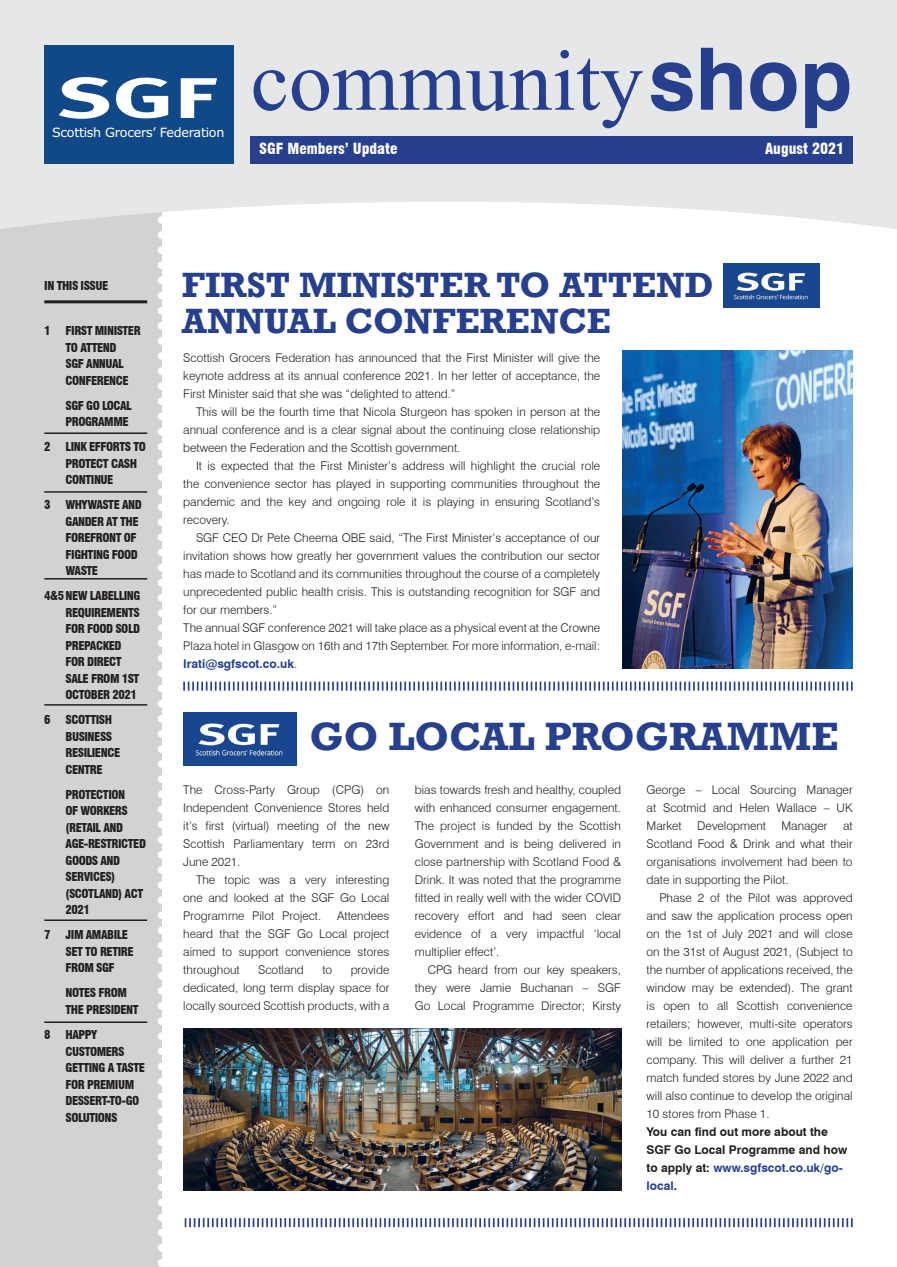
<style>
.page{position:relative;width:897px;height:1267px;background:#fff}
.page>*{position:absolute;margin:0;border:0;box-sizing:border-box;transform-origin:0 0}
.t1{font:86.1px "Times New Roman";color:#27408e}
.t2{font:700 40.5px "Rockwell";color:#27408e}
.t3{font:700 36px "Rockwell";color:#27408e}
.t4{font:900 condensed 15px "Swiss 721 BT";color:#fff}
.t5{font:12.75px "Verdana";letter-spacing:-.025em;color:#fff}
.t6{font:300 12px/18px "Swiss 721 BT";color:#231f20;text-align:justify}
.t7{font:900 condensed 12px/16.5px "Swiss 721 BT";letter-spacing:-.04em;color:#231f20}
.t8{font:700 12px/18px "Swiss 721 BT";color:#231f20}
.s1{font-family:"Swiss 721 BT";font-weight:700}
.s2{font-weight:700;color:#27408e}
.s3{color:#27408e}
</style>
<div class="page">
<div style="left:0;top:156px;width:161px;height:1110px;background:#d1d2d4"></div>
<svg style="left:158px;top:230px;width:4px;height:1037px"></svg>
<svg style="left:0;top:200px;width:896px;height:30px"></svg>
<div style="left:0;top:0;width:896px;height:200px;background:#e6e7e9"></div>
<div style="left:44px;top:45px;width:189px;height:118px;background:#114988"></div>
<svg style="left:59px;top:77px;width:50px;height:42px"></svg>
<svg style="left:116px;top:78px;width:52px;height:40px"></svg>
<svg style="left:181px;top:78px;width:36px;height:40px"></svg>
<svg style="left:185px;top:1218px;width:667px;height:8px"></svg>
<div style="left:250px;top:136px;width:602px;height:28px;background:#27408e"></div>
<svg style="left:183px;top:681px;width:669px;height:9px"></svg>
<hr style="left:44px;top:300px;width:103px;height:3px;background:#231f20">
<hr style="left:44px;top:578px;width:103px;height:1px;background:#231f20">
<hr style="left:44px;top:491px;width:103px;height:1px;background:#231f20">
<hr style="left:44px;top:432px;width:103px;height:2px;background:#231f20">
<hr style="left:44px;top:704px;width:103px;height:1px;background:#231f20">
<hr style="left:44px;top:919px;width:103px;height:1px;background:#231f20">
<hr style="left:44px;top:1021px;width:103px;height:1px;background:#231f20">
<img style="left:622px;top:350px;width:230px;height:318px">
<img style="left:183px;top:712px;width:114px;height:53px">
<img style="left:723px;top:263px;width:96px;height:45px">
<img style="left:183px;top:1028px;width:438px;height:162px">
<p class="t5" style="left:52px;top:124px;width:174px">Scottish Grocers’ Federation</p>
<h1 class="t1" style="left:250px;top:20px;width:603px">community<span class="s1">shop</span></h1>
<p class="t4" style="left:259px;top:139px;width:140px">SGF Members’ Update</p>
<p class="t4" style="left:765px;top:139px;width:81px">August 2021</p>
<p class="t7" style="left:44px;top:277px;width:65px">IN THIS ISSUE</p>
<p class="t7" style="left:44px;top:322px;width:98px">1 FIRST MINISTER</p>
<p class="t7" style="left:66px;top:339px;width:65px">TO ATTEND<br>SGF ANNUAL<br>CONFERENCE</p>
<p class="t7" style="left:66px;top:397px;width:68px">SGF GO LOCAL<br>PROGRAMME</p>
<p class="t7" style="left:66px;top:438px;width:82px;text-indent:-21px">2 LINK EFFORTS TO<br>PROTECT CASH<br>CONTINUE</p>
<p class="t7" style="left:66px;top:496px;width:78px;text-indent:-21px">3 WHYWASTE AND<br>GANDER AT THE<br>FOREFRONT OF<br>FIGHTING FOOD<br>WASTE</p>
<p class="t7" style="left:66px;top:587px;width:76px;text-indent:-21px">4&amp;5 NEW LABELLING<br>REQUIREMENTS<br>FOR FOOD SOLD<br>PREPACKED<br>FOR DIRECT<br>SALE FROM 1ST<br>OCTOBER 2021</p>
<p class="t7" style="left:66px;top:711px;width:56px;text-indent:-21px">6 SCOTTISH<br>BUSINESS<br>RESILIENCE<br>CENTRE</p>
<p class="t7" style="left:66px;top:786px;width:82px">PROTECTION<br>OF WORKERS (RETAIL AND<br>AGE-RESTRICTED<br>GOODS AND<br>SERVICES) (SCOTLAND) ACT<br>2021</p>
<p class="t7" style="left:66px;top:926px;width:69px;text-indent:-21px">7 JIM AMABILE<br>SET TO RETIRE<br>FROM SGF</p>
<p class="t7" style="left:66px;top:984px;width:74px">NOTES FROM<br>THE PRESIDENT</p>
<p class="t7" style="left:66px;top:1026px;width:81px;text-indent:-21px">8 HAPPY<br>CUSTOMERS<br>GETTING A TASTE<br>FOR PREMIUM<br>DESSERT-TO-GO<br>SOLUTIONS</p>
<h3 class="t3" style="left:182px;top:263px;width:533px">FIRST MINISTER TO ATTEND</h3>
<h3 class="t3" style="left:182px;top:299px;width:430px">ANNUAL CONFERENCE</h3>
<p class="t6" style="left:183px;top:348px;width:418px">Scottish Grocers Federation has announced that the First Minister will give the keynote address at its annual conference 2021. In her letter of acceptance, the First Minister said that she was “delighted to attend.”</p>
<p class="t6" style="left:183px;top:402px;width:418px;text-indent:13px">This will be the fourth time that Nicola Sturgeon has spoken in person at the annual conference and is a clear signal about the continuing close relationship between the Federation and the Scottish government.</p>
<p class="t6" style="left:183px;top:456px;width:418px;text-indent:13px">It is expected that the First Minister’s address will highlight the crucial role the convenience sector has played in supporting communities throughout the pandemic and the key and ongoing role it is playing in ensuring Scotland’s recovery.</p>
<p class="t6" style="left:183px;top:528px;width:418px;text-align:left;text-indent:13px">SGF CEO Dr Pete Cheema OBE said, “The First Minister’s acceptance of our invitation shows how greatly her government values the contribution our sector has made to Scotland and its communities throughout the course of a completely unprecedented public health crisis. This is outstanding recognition for SGF and for our members.”<br>The annual SGF conference 2021 will take place as a physical event at the Crowne Plaza hotel in Glasgow on 16th and 17th September. For more information, e-mail:<br><span class="s2">Irati@sgfscot.co.uk</span>.</p>
<h2 class="t2" style="left:309px;top:712px;width:530px">GO LOCAL PROGRAMME</h2>
<p class="t6" style="left:183px;top:780px;width:207px">The Cross-Party Group (CPG) on Independent Convenience Stores held it’s first (virtual) meeting of the new Scottish Parliamentary term on 23rd June 2021.</p>
<p class="t6" style="left:183px;top:870px;width:207px;text-indent:13px">The topic was a very interesting one and looked at the SGF Go Local Programme Pilot Project.</p>
<p class="t6" style="left:183px;top:906px;width:207px;text-indent:154px">Attendees heard that the SGF Go Local project aimed to support convenience stores throughout</p>
<p class="t6" style="left:258px;top:960px;width:47px">Scotland</p>
<p class="t6" style="left:322px;top:960px;width:11px">to</p>
<p class="t6" style="left:183px;top:960px;width:207px;text-indent:167px">provide dedicated, long term display space for locally sourced Scottish products, with a</p>
<p class="t6" style="left:415px;top:780px;width:208px">bias towards fresh and healthy, coupled with enhanced consumer engagement.<br>The project is funded by the Scottish Government and is being delivered in close partnership with Scotland Food &amp; Drink. It was noted that the programme fitted in really well with the wider COVID recovery effort and had seen clear evidence of a very impactful ‘local multiplier effect’.</p>
<p class="t6" style="left:415px;top:960px;width:207px;text-indent:13px">CPG heard from our key speakers, they were Jamie Buchanan – SGF Go Local Programme Director; Kirsty</p>
<p class="t6" style="left:646px;top:780px;width:207px">George – Local Sourcing Manager at Scotmid and Helen Wallace – UK Market</p>
<p class="t6" style="left:697px;top:816px;width:70px">Development</p>
<p class="t6" style="left:781px;top:816px;width:48px">Manager</p>
<p class="t6" style="left:646px;top:816px;width:207px;text-indent:196px">at Scotland Food &amp; Drink and what their organisations involvement had been to date in supporting the Pilot.</p>
<p class="t6" style="left:646px;top:888px;width:207px;text-indent:13px">Phase 2 of the Pilot was approved and saw the application process open on the 1st of July 2021 and will close on the 31st of August 2021, (Subject to the number of applications received, the window may be extended). The grant is open to all Scottish convenience retailers; however, multi-site operators will be limited to one application per company. This will deliver a further 21 match funded stores by June 2022 and will also continue to develop the original 10 stores from Phase 1.</p>
<p class="t8" style="left:646px;top:1122px;width:202px">You can find out more about the<br>SGF Go Local Programme and how to apply at: <span class="s3">www.sgfscot.co.uk/go&shy;local</span>.</p>
</div>
